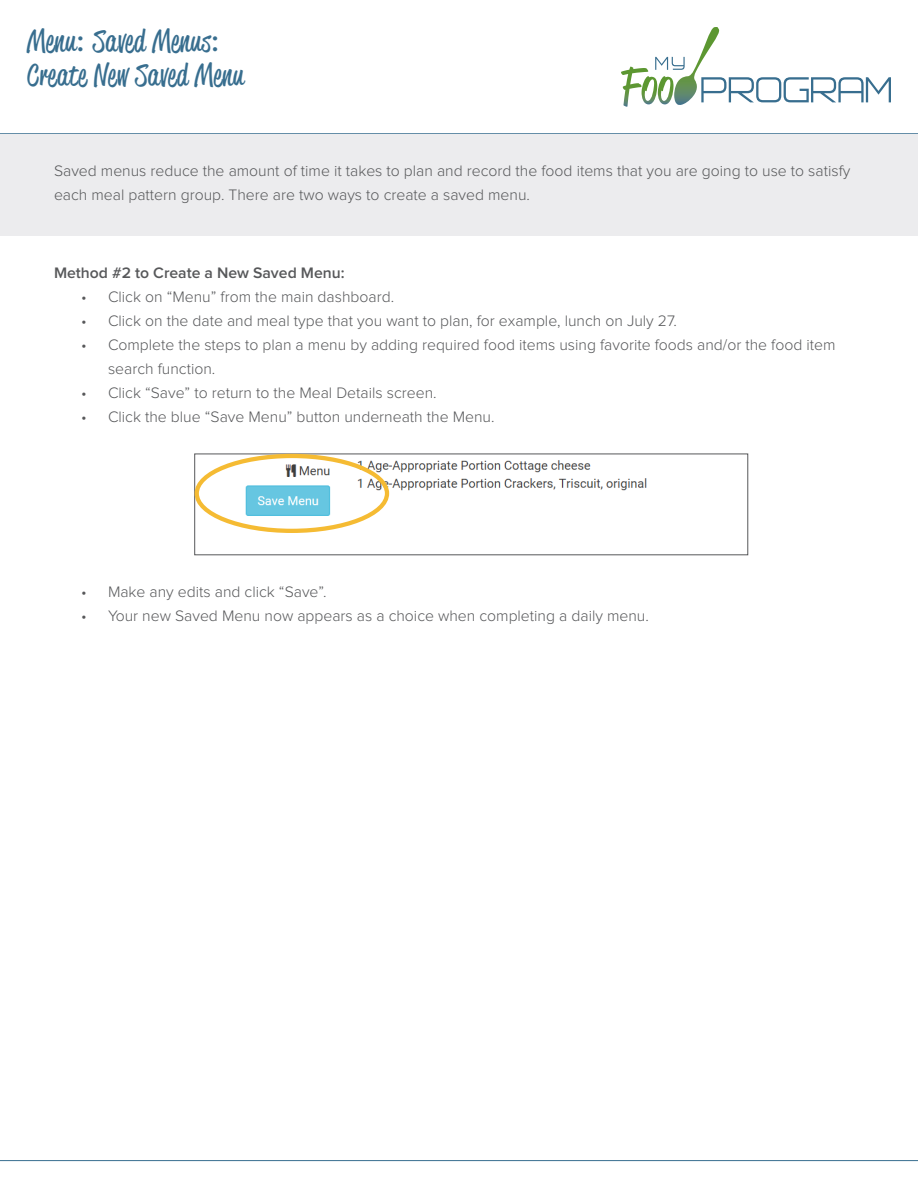
<style>
.page{position:relative;width:918px;height:1188px;background:#fff}
.page>*{position:absolute;margin:0;border:0;box-sizing:border-box;transform-origin:0 0}
.t1{font:30px/34.5px "Reklame Script Regular DEMO";letter-spacing:.025em;color:#386e8f}
.t2{font:300 15.75px/24px "Proxima Nova";color:#57585a}
.t3{font:600 15.75px "Proxima Nova";color:#57585a}
.s1{font-family:"Proxima Nova";font-weight:600}
</style>
<div class="page">
<hr style="left:0;top:1160px;width:918px;height:1px;background:#386e8f">
<svg style="left:621px;top:27px;width:270px;height:80px"></svg>
<img style="left:197px;top:456px;width:450px;height:77px">
<div style="left:195px;top:454px;width:553px;height:101px;border:1px solid #57585a"></div>
<hr style="left:0;top:133px;width:918px;height:1px;background:#386e8f">
<div style="left:0;top:135px;width:918px;height:101px;background:#ececee"></div>
<div style="left:195px;top:454px;width:194px;height:79px;border:4px solid #f5bb33;border-radius:50%"></div>
<p class="t1" style="left:27px;top:26px;width:218px">Menu<span class="s1">:</span> Saved Menus<span class="s1">:<br></span>Create New Saved Menu</p>
<p class="t2" style="left:54px;top:160px;width:798px">Saved menus reduce the amount of time it takes to plan and record the food items that you are going to use to satisfy each meal pattern group. There are two ways to create a saved menu.</p>
<p class="t3" style="left:54px;top:266px;width:292px">Method #2 to Create a New Saved Menu:</p>
<p class="t2" style="left:81px;top:286px;width:315px">• Click on “Menu” from the main dashboard.</p>
<p class="t2" style="left:81px;top:310px;width:597px">• Click on the date and meal type that you want to plan, for example, lunch on July 27.</p>
<p class="t2" style="left:108px;top:334px;width:729px;text-indent:-27px">• Complete the steps to plan a menu by adding required food items using favorite foods and/or the food item search function.</p>
<p class="t2" style="left:81px;top:382px;width:357px">• Click “Save” to return to the Meal Details screen.</p>
<p class="t2" style="left:81px;top:406px;width:415px">• Click the blue “Save Menu” button underneath the Menu.</p>
<p class="t2" style="left:81px;top:581px;width:247px">• Make any edits and click “Save”.</p>
<p class="t2" style="left:81px;top:605px;width:569px">• Your new Saved Menu now appears as a choice when completing a daily menu.</p>
</div>
